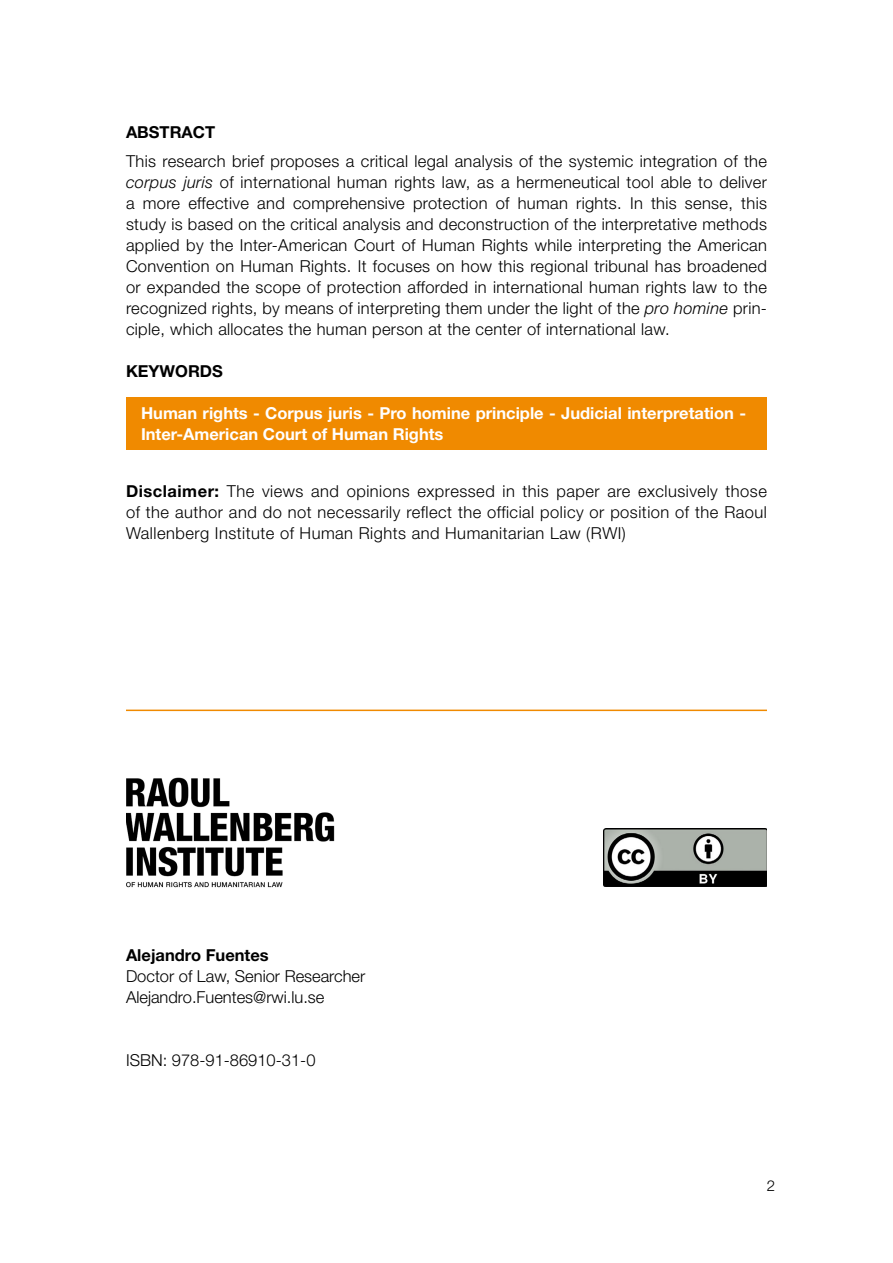
<style>
.page{position:relative;width:893px;height:1263px;background:#fff}
.page>*{position:absolute;margin:0;border:0;box-sizing:border-box;transform-origin:0 0}
.t1{font:300 16.5px/21px "Helvetica Neue LT Std";letter-spacing:.02em;color:#000;text-align:justify}
.t2{font:700 16.5px/21px "Helvetica Neue LT Std";color:#fff}
.t3{font:300 16.5px/21px "Helvetica Neue LT Std";color:#000}
.t4{font:700 16.5px "Helvetica Neue LT Std";color:#000}
.t5{font:300 15px "Helvetica Neue LT Std";color:#000}
.s1{font-style:italic}
.s2{font-weight:700}
</style>
<div class="page">
<div style="left:126px;top:397px;width:641px;height:52px;background:#f08a00"></div>
<hr style="left:126px;top:710px;width:641px;height:1px;background:#f08a00">
<img style="left:126px;top:777px;width:209px;height:111px">
<img style="left:604px;top:829px;width:163px;height:58px">
<p class="t4" style="left:126px;top:122px;width:91px">ABSTRACT</p>
<p class="t1" style="left:126px;top:150px;width:642px">This research brief proposes a critical legal analysis of the systemic integration of the <span class="s1">corpus juris</span> of international human rights law, as a hermeneutical tool able to deliver a more effective and comprehensive protection of human rights. In this sense, this study is based on the critical analysis and deconstruction of the interpretative methods applied by the Inter-American Court of Human Rights while interpreting the American Convention on Human Rights. It focuses on how this regional tribunal has broadened or expanded the scope of protection afforded in international human rights law to the recognized rights, by means of interpreting them under the light of the <span class="s1">pro homine</span> prin&shy;ciple, which allocates the human person at the center of international law.</p>
<p class="t4" style="left:126px;top:360px;width:98px">KEYWORDS</p>
<p class="t2" style="left:141px;top:402px;width:606px">Human rights - Corpus juris - Pro homine principle - Judicial interpretation -<br>Inter-American Court of Human Rights</p>
<p class="t1" style="left:126px;top:480px;width:642px"><span class="s2">Disclaimer:</span> The views and opinions expressed in this paper are exclusively those of the author and do not necessarily reflect the official policy or position of the Raoul Wallenberg Institute of Human Rights and Humanitarian Law (RWI)</p>
<p class="t4" style="left:126px;top:945px;width:144px">Alejandro Fuentes</p>
<p class="t3" style="left:126px;top:965px;width:241px">Doctor of Law, Senior Researcher<br>Alejandro.Fuentes@rwi.lu.se</p>
<p class="t3" style="left:126px;top:1049px;width:191px">ISBN: 978-91-86910-31-0</p>
<p class="t5" style="left:767px;top:1177px;width:10px">2</p>
</div>
